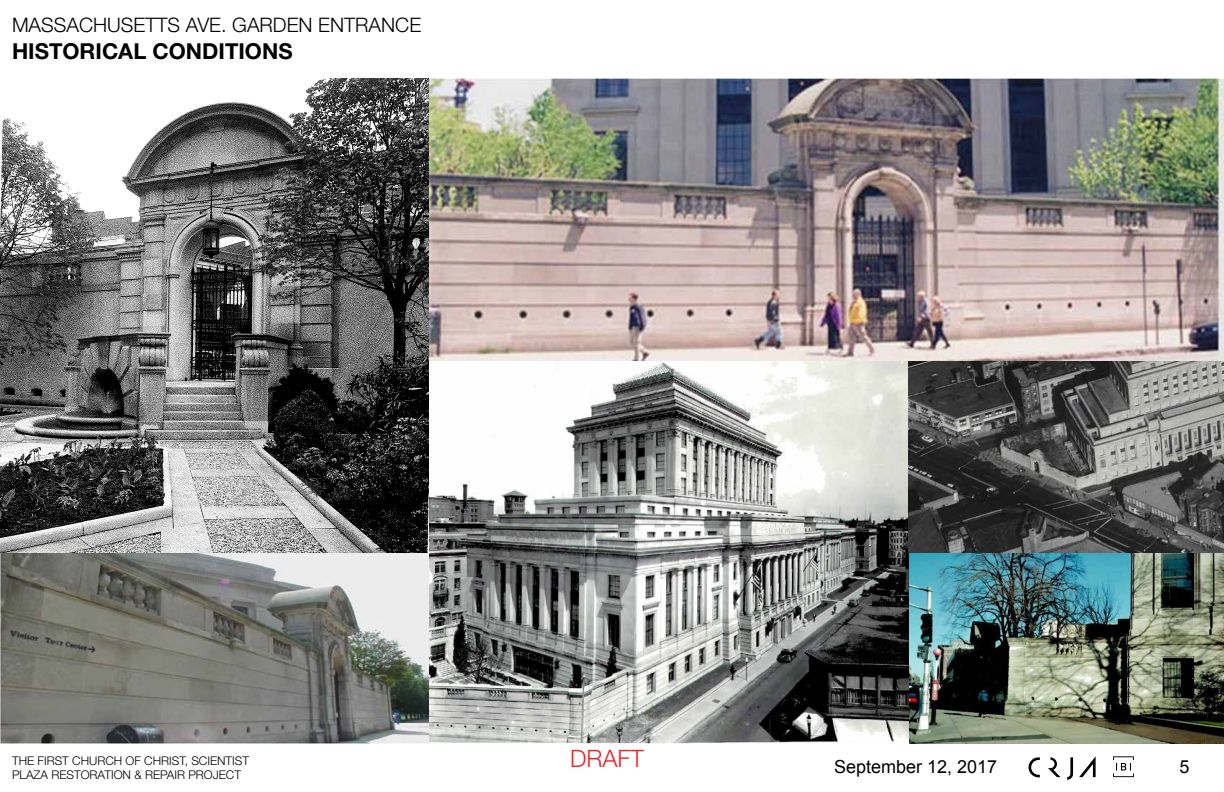
<style>
.page{position:relative;width:1224px;height:792px;background:#fff}
.page>*{position:absolute;margin:0;border:0;box-sizing:border-box;transform-origin:0 0}
.t1{font:300 24px "Helvetica Neue LT Std";color:#eb2227}
.t2{font:700 22px "Helvetica Neue LT Std";color:#000101}
.t3{font:300 20px "Helvetica Neue LT Std";color:#000101}
.t4{font:18px "Arial";color:#000}
.t5{font:300 12px/14.4px "Helvetica Neue LT Std";color:#000}
</style>
<div class="page">
<svg style="left:1029px;top:757px;width:11px;height:20px"></svg>
<svg style="left:1079px;top:756px;width:17px;height:21px"></svg>
<svg style="left:1067px;top:757px;width:6px;height:23px"></svg>
<svg style="left:1048px;top:757px;width:13px;height:20px"></svg>
<svg style="left:1113px;top:756px;width:21px;height:21px"></svg>
<img style="left:429px;top:79px;width:795px;height:283px">
<img style="left:429px;top:362px;width:795px;height:381px">
<img style="left:0;top:79px;width:429px;height:664px">
<img style="left:909px;top:362px;width:315px;height:191px">
<h3 class="t3" style="left:12px;top:13px;width:411px">MASSACHUSETTS AVE. GARDEN ENTRANCE</h3>
<h2 class="t2" style="left:12px;top:37px;width:282px">HISTORICAL CONDITIONS</h2>
<p class="t5" style="left:12px;top:753px;width:239px">THE FIRST CHURCH OF CHRIST, SCIENTIST<br>PLAZA RESTORATION &amp; REPAIR PROJECT</p>
<h1 class="t1" style="left:570px;top:744px;width:75px">DRAFT</h1>
<h3 class="t4" style="left:834px;top:755px;width:165px">September 12, 2017</h3>
<h3 class="t4" style="left:1180px;top:755px;width:12px">5</h3>
</div>
